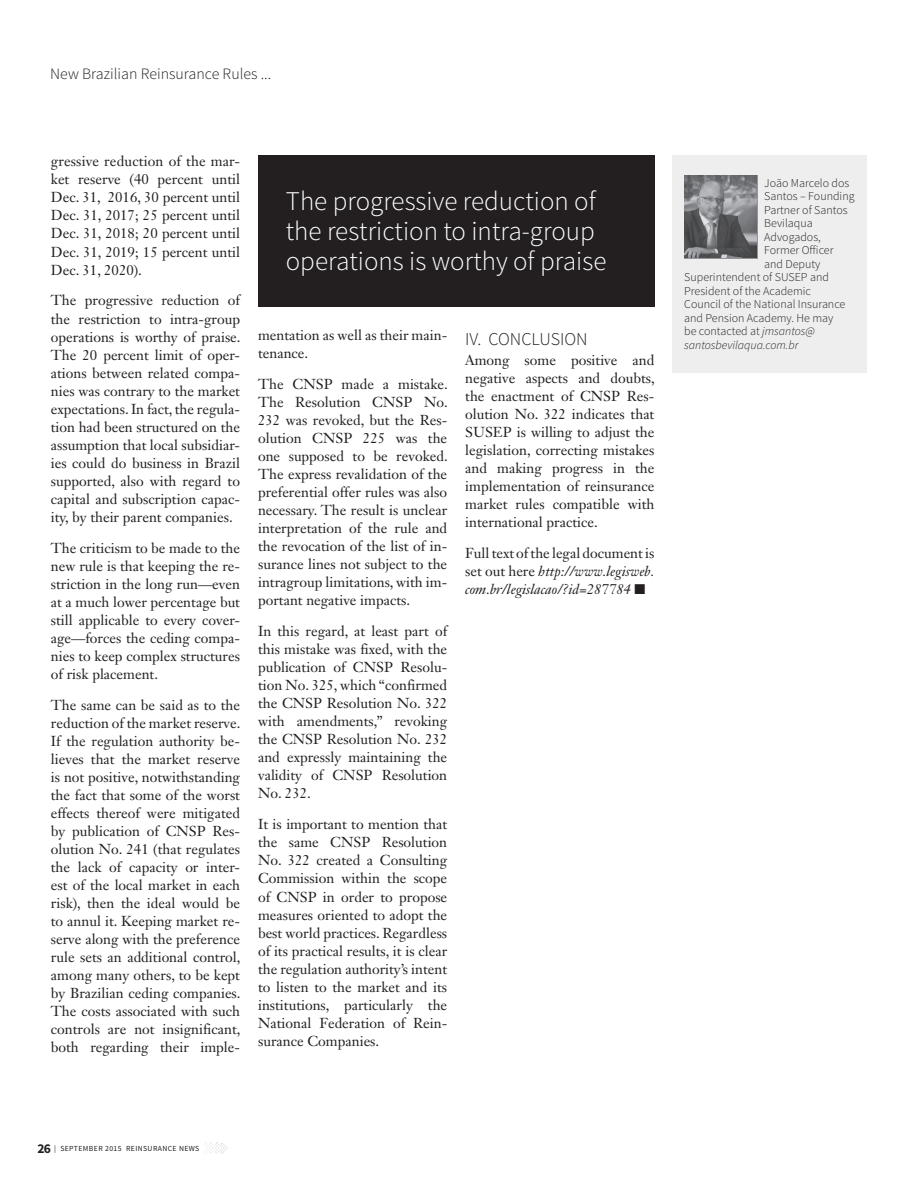
<style>
.page{position:relative;width:914px;height:1191px;background:#fff}
.page>*{position:absolute;margin:0;border:0;box-sizing:border-box;transform-origin:0 0}
.t1{font:300 27px/30px "Source Sans Pro";color:#fff}
.t2{font:300 18px "Source Sans Pro";color:#231f20}
.t3{font:300 15.9px "Source Sans Pro";color:#231f20}
.t4{font:14.25px/18px "Janson Text LT Std";color:#231f20;text-align:justify}
.t5{font:italic 14.25px/18px "Janson Text LT Std";color:#231f20;text-align:justify}
.t6{font:300 12px "Source Sans Pro";color:#231f20}
.t7{font:italic 300 12px "Source Sans Pro";color:#231f20}
.t8{font:7.8px "Source Sans Pro";letter-spacing:.05em;color:#231f20}
.s1{font-style:normal}
.s2{font-style:italic}
.s3{font-weight:700;font-size:13.5px}
</style>
<div class="page">
<div style="left:258px;top:156px;width:396px;height:151px;background:#231f20"></div>
<div style="left:672px;top:156px;width:194px;height:217px;background:#eeeeef"></div>
<svg style="left:684px;top:175px;width:73px;height:83px"></svg>
<img style="left:684px;top:175px;width:72px;height:82px">
<svg style="left:204px;top:1142px;width:23px;height:11px"></svg>
<p class="t3" style="left:50px;top:64px;width:222px">New Brazilian Reinsurance Rules ...</p>
<p class="t4" style="left:51px;top:152px;width:191px">gressive reduction of the mar&shy;ket reserve (40 percent until Dec. 31, 2016, 30 percent until Dec. 31, 2017; 25 percent until Dec. 31, 2018; 20 percent until Dec. 31, 2019; 15 percent until Dec. 31, 2020).</p>
<p class="t4" style="left:51px;top:291px;width:191px">The progressive reduction of the restriction to intra-group operations is worthy of praise.<br>The 20 percent limit of oper&shy;ations between related compa&shy;nies was contrary to the market expectations. In fact, the regula&shy;tion had been structured on the assumption that local subsidiar&shy;ies could do business in Brazil supported, also with regard to capital and subscription capac&shy;ity, by their parent companies.</p>
<p class="t4" style="left:51px;top:538px;width:191px">The criticism to be made to the new rule is that keeping the re&shy;striction in the long run—even at a much lower percentage but still applicable to every cover&shy;age—forces the ceding compa&shy;nies to keep complex structures of risk placement.</p>
<p class="t4" style="left:51px;top:695px;width:191px">The same can be said as to the reduction of the market reserve.<br>If the regulation authority be&shy;lieves that the market reserve is not positive, notwithstanding the fact that some of the worst effects thereof were mitigated by publication of CNSP Res&shy;olution No. 241 (that regulates the lack of capacity or inter&shy;est of the local market in each risk), then the ideal would be to annul it. Keeping market re&shy;serve along with the preference rule sets an additional control, among many others, to be kept by Brazilian ceding companies.<br>The costs associated with such controls are not insignificant, both regarding their imple-</p>
<h1 class="t1" style="left:286px;top:187px;width:322px">The progressive reduction of the restriction to intra-group operations is worthy of praise</h1>
<p class="t4" style="left:258px;top:326px;width:190px">mentation as well as their main&shy;tenance.</p>
<p class="t4" style="left:258px;top:375px;width:191px">The CNSP made a mistake.<br>The Resolution CNSP No.<br>232 was revoked, but the Res&shy;olution CNSP 225 was the one supposed to be revoked.<br>The express revalidation of the preferential offer rules was also necessary. The result is unclear interpretation of the rule and the revocation of the list of in&shy;surance lines not subject to the intragroup limitations, with im&shy;portant negative impacts.</p>
<p class="t4" style="left:258px;top:622px;width:191px">In this regard, at least part of this mistake was fixed, with the publication of CNSP Resolu&shy;tion No. 325, which “confirmed the CNSP Resolution No. 322 with amendments,” revoking the CNSP Resolution No. 232 and expressly maintaining the validity of CNSP Resolution No. 232.</p>
<p class="t4" style="left:258px;top:815px;width:191px">It is important to mention that the same CNSP Resolution No. 322 created a Consulting Commission within the scope of CNSP in order to propose measures oriented to adopt the best world practices. Regardless of its practical results, it is clear the regulation authority’s intent to listen to the market and its institutions, particularly the National Federation of Rein&shy;surance Companies.</p>
<p class="t2" style="left:465px;top:328px;width:124px">IV. CONCLUSION</p>
<p class="t4" style="left:465px;top:351px;width:191px">Among some positive and negative aspects and doubts, the enactment of CNSP Res&shy;olution No. 322 indicates that SUSEP is willing to adjust the legislation, correcting mistakes and making progress in the implementation of reinsurance market rules compatible with international practice.</p>
<p class="t5" style="left:465px;top:544px;width:190px"><span class="s1">Full text of the legal document is set out here</span> http://www.legisweb. com.br/legislacao/?id=287784 ■</p>
<p class="t6" style="left:764px;top:175px;width:87px">João Marcelo dos</p>
<p class="t6" style="left:764px;top:189px;width:92px">Santos – Founding</p>
<p class="t6" style="left:764px;top:202px;width:85px">Partner of Santos</p>
<p class="t6" style="left:764px;top:216px;width:50px">Bevilaqua</p>
<p class="t6" style="left:764px;top:229px;width:58px">Advogados,</p>
<p class="t6" style="left:764px;top:243px;width:71px">Former Officer</p>
<p class="t6" style="left:764px;top:256px;width:58px">and Deputy</p>
<p class="t6" style="left:684px;top:270px;width:146px">Superintendent of SUSEP and</p>
<p class="t6" style="left:684px;top:283px;width:128px">President of the Academic</p>
<p class="t6" style="left:684px;top:297px;width:163px">Council of the National Insurance</p>
<p class="t6" style="left:684px;top:310px;width:151px">and Pension Academy. He may</p>
<p class="t6" style="left:684px;top:324px;width:132px">be contacted at <span class="s2">jmsantos@</span></p>
<p class="t7" style="left:684px;top:337px;width:116px">santosbevilaqua.com.br</p>
<p class="t8" style="left:37px;top:1143px;width:163px"><span class="s3">26</span> | SEPTEMBER 2015 REINSURANCE NEWS</p>
</div>
